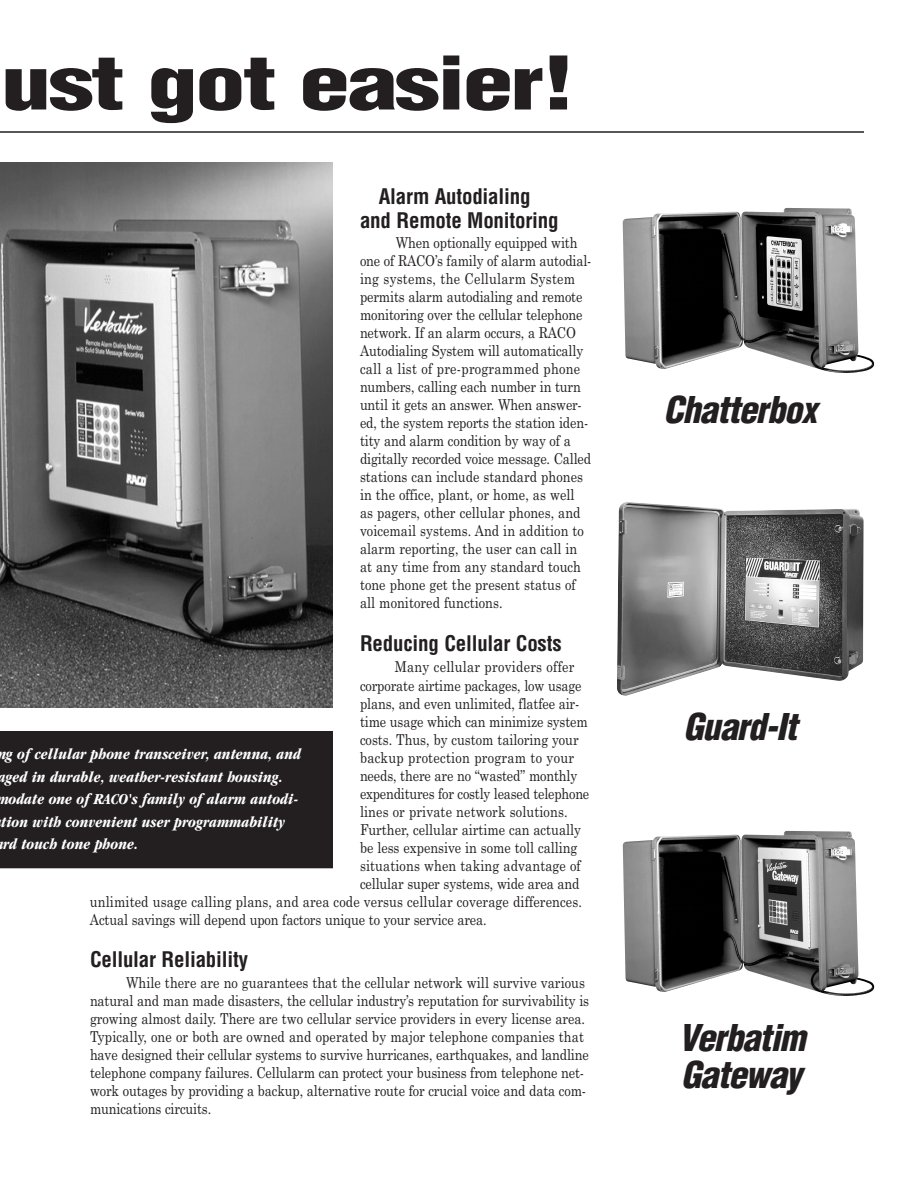
<style>
.page{position:relative;width:918px;height:1188px;background:#fff}
.page>*{position:absolute;margin:0;border:0;box-sizing:border-box;transform-origin:0 0}
.t1{font:900 condensed 72px "Helvetica";letter-spacing:-.025em;color:#231f20;scale:1.4 1}
.t2{font:italic 900 condensed 36px/37.5px "Helvetica";letter-spacing:-.025em;color:#231f20}
.t3{font:700 condensed 21px/24px "Helvetica";letter-spacing:-.01em;color:#231f20;text-align:center}
.t4{font:italic 700 condensed 15.75px "Garamond";color:#fff}
.t5{font:15px/18px "Century Schoolbook";letter-spacing:-.01em;color:#231f20;scale:.85 1}
.t6{font:15px "Century Schoolbook";letter-spacing:.01em;color:#231f20;scale:.85 1}
.t7{font:15px "Century Schoolbook";letter-spacing:.02em;color:#231f20;scale:.85 1}
</style>
<div class="page">
<img style="left:623px;top:208px;width:251px;height:165px">
<img style="left:617px;top:502px;width:247px;height:194px">
<img style="left:623px;top:831px;width:251px;height:165px">
<img style="left:0;top:162px;width:333px;height:545px">
<div style="left:0;top:731px;width:333px;height:137px;background:#231f20"></div>
<hr style="left:0;top:131px;width:864px;height:2px;background:#231f20">
<h1 class="t1" style="left:1px;top:56px;width:412px">ust got easier!</h1>
<h3 class="t3" style="left:360px;top:186px;width:200px">Alarm Autodialing<br>and Remote Monitoring</h3>
<p class="t5" style="left:360px;top:234px;width:274px;text-indent:36px">When optionally equipped with one of RACO’s family of alarm autodial&shy;ing systems, the Cellularm System permits alarm autodialing and remote monitoring over the cellular telephone network. If an alarm occurs, a RACO Autodialing System will automatically call a list of pre-programmed phone numbers, calling each number in turn until it gets an answer. When answer&shy;ed, the system reports the station iden&shy;tity and alarm condition by way of a digitally recorded voice message. Called stations can include standard phones in the office, plant, or home, as well<br>as pagers, other cellular phones, and voicemail systems. And in addition to alarm reporting, the user can call in at any time from any standard touch tone phone get the present status of all monitored functions.</p>
<h3 class="t3" style="left:360px;top:633px;width:203px">Reducing Cellular Costs</h3>
<p class="t7" style="left:395px;top:661px;width:213px">Many cellular providers offer</p>
<p class="t5" style="left:360px;top:678px;width:262px">corporate airtime packages, low usage</p>
<p class="t5" style="left:360px;top:696px;width:260px">plans, and even unlimited, flatfee air-</p>
<p class="t5" style="left:360px;top:714px;width:269px">time usage which can minimize system</p>
<p class="t5" style="left:360px;top:732px;width:259px">costs. Thus, by custom tailoring your</p>
<p class="t7" style="left:360px;top:752px;width:253px">backup protection program to your</p>
<p class="t5" style="left:360px;top:768px;width:257px">needs, there are no “wasted” monthly</p>
<p class="t5" style="left:360px;top:786px;width:271px">expenditures for costly leased telephone</p>
<p class="t6" style="left:360px;top:806px;width:246px">lines or private network solutions.</p>
<p class="t5" style="left:360px;top:822px;width:262px">Further, cellular airtime can actually</p>
<p class="t5" style="left:360px;top:840px;width:257px">be less expensive in some toll calling</p>
<p class="t6" style="left:360px;top:860px;width:261px">situations when taking advantage of</p>
<p class="t5" style="left:360px;top:876px;width:260px">cellular super systems, wide area and</p>
<p class="t6" style="left:90px;top:896px;width:580px">unlimited usage calling plans, and area code versus cellular coverage differences.</p>
<p class="t5" style="left:90px;top:912px;width:468px">Actual savings will depend upon factors unique to your service area.</p>
<h3 class="t3" style="left:90px;top:949px;width:160px">Cellular Reliability</h3>
<p class="t5" style="left:90px;top:975px;width:589px;text-indent:36px">While there are no guarantees that the cellular network will survive various natural and man made disasters, the cellular industry’s reputation for survivability is growing almost daily. There are two cellular service providers in every license area.<br>Typically, one or both are owned and operated by major telephone companies that have designed their cellular systems to survive hurricanes, earthquakes, and landline telephone company failures. Cellularm can protect your business from telephone net&shy;work outages by providing a backup, alternative route for crucial voice and data com&shy;munications circuits.</p>
<p class="t4" style="left:-3px;top:748px;width:305px">ng of cellular phone transceiver, antenna, and</p>
<p class="t4" style="left:-2px;top:771px;width:287px">aged in durable, weather-resistant housing.</p>
<p class="t4" style="left:-4px;top:793px;width:304px">modate one of RACO's family of alarm autodi-</p>
<p class="t4" style="left:1px;top:816px;width:286px">tion with convenient user programmability</p>
<p class="t4" style="left:3px;top:838px;width:136px">rd touch tone phone.</p>
<h2 class="t2" style="left:663px;top:394px;width:155px">Chatterbox</h2>
<h2 class="t2" style="left:684px;top:711px;width:115px">Guard-It</h2>
<h2 class="t2" style="left:678px;top:1022px;width:129px">Verbatim<br>Gateway</h2>
</div>
